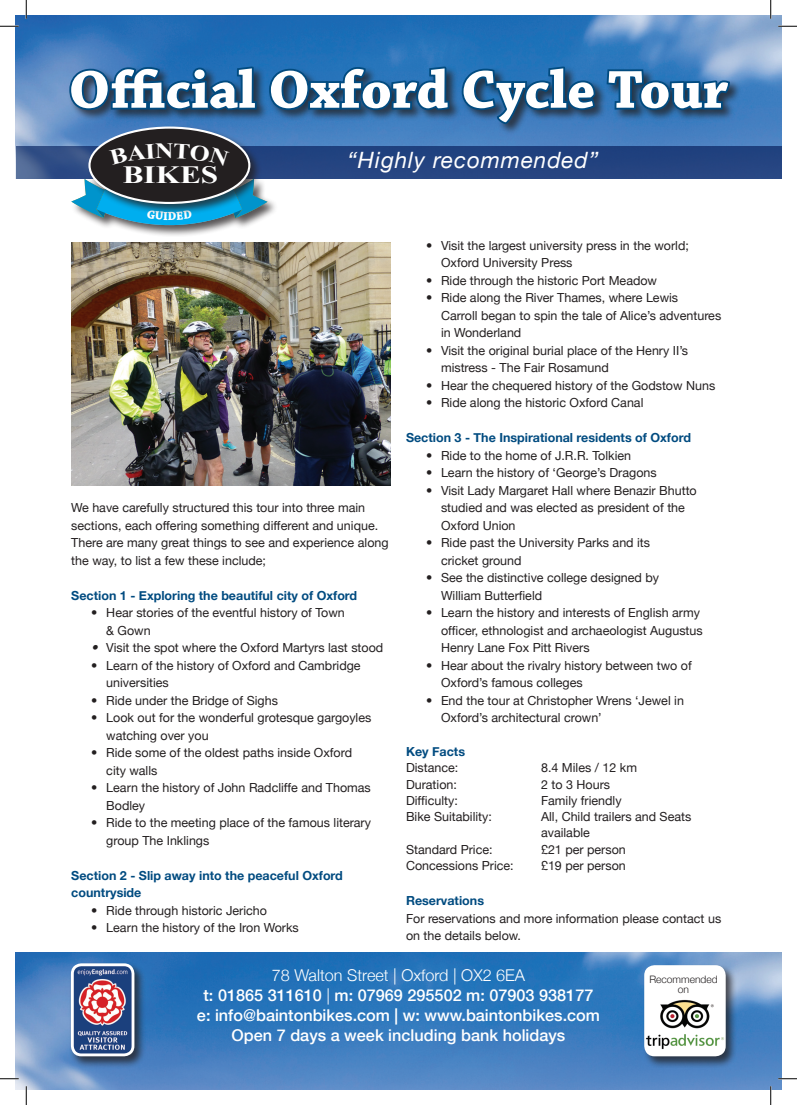
<style>
.page{position:relative;width:797px;height:1105px;background:#fff}
.page>*{position:absolute;margin:0;border:0;box-sizing:border-box;transform-origin:0 0}
.t1{font:700 56.25px "Chaparral Pro";color:#fff}
.t2{font:700 24.75px "Times New Roman";color:#fff;scale:1.26 1}
.t3{font:italic 22.5px "Helvetica Neue";letter-spacing:.04em;color:#fff}
.t4{font:500 16.25px/20px "Helvetica Neue";color:#fff;text-align:center}
.t5{font:12.5px/17.5px "Helvetica Neue";color:#231f20}
.t6{font:700 12.5px/17.5px "Helvetica Neue";color:#014b80}
.t7{font:300 10.25px/10.2px "Helvetica Neue";color:#231f20;text-align:center}
.s1{font-family:"Helvetica";font-weight:300}
.s2{font-family:"Futura Std";font-weight:800;font-style:italic}
.s3{font-weight:700;color:#014b80}
.s4{font-weight:300}
</style>
<div class="page">
<img style="left:71px;top:242px;width:320px;height:243px">
<img style="left:16px;top:16px;width:765px;height:130px">
<svg style="left:16px;top:146px;width:765px;height:33px;background:#254581"></svg>
<div style="left:68px;top:66px;width:673px;height:70px;background:#231f20;opacity:.75"></div>
<svg style="left:67px;top:65px;width:192px;height:47px;background:#1c5383"></svg>
<svg style="left:267px;top:65px;width:184px;height:48px;background:#185385"></svg>
<svg style="left:460px;top:43px;width:137px;height:83px;background:#21629b"></svg>
<svg style="left:604px;top:67px;width:127px;height:46px;background:#215a8b"></svg>
<img style="left:16px;top:953px;width:765px;height:136px">
<div style="left:69px;top:962px;width:77px;height:106px;background:#231f20;opacity:.75"></div>
<img style="left:72px;top:965px;width:61px;height:90px">
<div style="left:71px;top:963px;width:63px;height:93px;border:3px solid #fff;border-radius:9px"></div>
<div style="left:642px;top:963px;width:95px;height:105px;background:#231f20;opacity:.75"></div>
<div style="left:644px;top:965px;width:81px;height:91px;background:#fff;border-radius:10px"></div>
<img style="left:646px;top:999px;width:78px;height:50px">
<div style="left:70px;top:178px;width:208px;height:59px;background:#231f20;opacity:.75"></div>
<div style="left:87px;top:125px;width:175px;height:91px;background:#231f20;opacity:.75"></div>
<div style="left:89px;top:128px;width:160px;height:75px;background:#231f20;border-radius:50%"></div>
<svg style="left:0;top:25px;width:19px;height:2px"></svg>
<svg style="left:778px;top:25px;width:19px;height:2px"></svg>
<svg style="left:0;top:1078px;width:19px;height:1px"></svg>
<svg style="left:778px;top:1078px;width:19px;height:1px"></svg>
<svg style="left:25px;top:0;width:2px;height:19px"></svg>
<svg style="left:25px;top:1086px;width:2px;height:19px"></svg>
<svg style="left:770px;top:0;width:1px;height:19px"></svg>
<svg style="left:770px;top:1086px;width:1px;height:19px"></svg>
<svg style="left:71px;top:179px;width:196px;height:51px"></svg>
<p class="t1" style="left:69px;top:57px;width:661px">Official Oxford Cycle Tour</p>
<p class="t2" style="left:123px;top:158px;width:77px">BIKES</p>
<p class="t3" style="left:347px;top:146px;width:252px">“Highly recommended”</p>
<p class="t5" style="left:71px;top:499px;width:319px">We have carefully structured this tour into three main sections, each offering something different and unique.<br>There are many great things to see and experience along the way, to list a few these include;</p>
<p class="t6" style="left:71px;top:586px;width:287px">Section 1 - Exploring the beautiful city of Oxford</p>
<p class="t5" style="left:106px;top:604px;width:240px;text-indent:-15px"><span class="s1">•</span> Hear stories of the eventful history of Town &amp; Gown</p>
<p class="t5" style="left:91px;top:639px;width:293px"><span class="s2">•</span> Visit the spot where the Oxford Martyrs last stood</p>
<p class="t5" style="left:106px;top:656px;width:256px;text-indent:-15px"><span class="s1">•</span> Learn of the history of Oxford and Cambridge universities</p>
<p class="t5" style="left:91px;top:691px;width:188px"><span class="s1">•</span> Ride under the Bridge of Sighs</p>
<p class="t5" style="left:106px;top:709px;width:266px;text-indent:-15px"><span class="s1">•</span> Look out for the wonderful grotesque gargoyles watching over you</p>
<p class="t5" style="left:106px;top:744px;width:247px;text-indent:-15px"><span class="s1">•</span> Ride some of the oldest paths inside Oxford city walls</p>
<p class="t5" style="left:106px;top:779px;width:266px;text-indent:-15px"><span class="s1">•</span> Learn the history of John Radcliffe and Thomas<br>Bodley</p>
<p class="t5" style="left:106px;top:814px;width:266px;text-indent:-15px"><span class="s1">•</span> Ride to the meeting place of the famous literary group The Inklings</p>
<p class="t6" style="left:71px;top:866px;width:273px">Section 2 - Slip away into the peaceful Oxford countryside</p>
<p class="t5" style="left:91px;top:901px;width:177px"><span class="s1">•</span> Ride through historic Jericho</p>
<p class="t5" style="left:91px;top:919px;width:209px"><span class="s1">•</span> Learn the history of the Iron Works</p>
<p class="t5" style="left:441px;top:236px;width:249px;text-indent:-15px"><span class="s1">•</span> Visit the largest university press in the world;<br>Oxford University Press</p>
<p class="t5" style="left:426px;top:271px;width:232px"><span class="s1">•</span> Ride through the historic Port Meadow</p>
<p class="t5" style="left:441px;top:289px;width:282px;text-indent:-15px"><span class="s1">•</span> Ride along the River Thames, where Lewis<br>Carroll began to spin the tale of Alice’s adventures in Wonderland</p>
<p class="t5" style="left:441px;top:341px;width:249px;text-indent:-15px"><span class="s1">•</span> Visit the original burial place of the Henry II’s mistress - The Fair Rosamund</p>
<p class="t5" style="left:426px;top:376px;width:291px"><span class="s1">•</span> Hear the chequered history of the Godstow Nuns</p>
<p class="t5" style="left:426px;top:394px;width:219px"><span class="s1">•</span> Ride along the historic Oxford Canal</p>
<p class="t6" style="left:406px;top:429px;width:286px">Section 3 - The Inspirational residents of Oxford</p>
<p class="t5" style="left:426px;top:446px;width:207px"><span class="s1">•</span> Ride to the home of J.R.R. Tolkien</p>
<p class="t5" style="left:426px;top:464px;width:232px"><span class="s1">•</span> Learn the history of ‘George’s Dragons</p>
<p class="t5" style="left:441px;top:481px;width:257px;text-indent:-15px"><span class="s1">•</span> Visit Lady Margaret Hall where Benazir Bhutto studied and was elected as president of the<br>Oxford Union</p>
<p class="t5" style="left:441px;top:534px;width:211px;text-indent:-15px"><span class="s1">•</span> Ride past the University Parks and its cricket ground</p>
<p class="t5" style="left:441px;top:569px;width:220px;text-indent:-15px"><span class="s1">•</span> See the distinctive college designed by<br>William Butterfield</p>
<p class="t5" style="left:441px;top:604px;width:263px;text-indent:-15px"><span class="s1">•</span> Learn the history and interests of English army officer, ethnologist and archaeologist Augustus<br>Henry Lane Fox Pitt Rivers</p>
<p class="t5" style="left:441px;top:656px;width:252px;text-indent:-15px"><span class="s1">•</span> Hear about the rivalry history between two of<br>Oxford’s famous colleges</p>
<p class="t5" style="left:441px;top:691px;width:244px;text-indent:-15px"><span class="s1">•</span> End the tour at Christopher Wrens ‘Jewel in<br>Oxford’s architectural crown’</p>
<p class="t5" style="left:406px;top:743px;width:61px;line-height:16.2px"><span class="s3">Key Facts<br></span>Distance:</p>
<p class="t5" style="left:541px;top:759px;width:97px">8.4 Miles / 12 km</p>
<p class="t5" style="left:406px;top:775px;width:52px">Duration:</p>
<p class="t5" style="left:541px;top:775px;width:71px">2 to 3 Hours</p>
<p class="t5" style="left:406px;top:791px;width:53px">Difficulty:</p>
<p class="t5" style="left:541px;top:791px;width:82px">Family friendly</p>
<p class="t5" style="left:406px;top:808px;width:87px">Bike Suitability:</p>
<p class="t5" style="left:541px;top:808px;width:152px;line-height:16.2px">All, Child trailers and Seats available</p>
<p class="t5" style="left:406px;top:840px;width:88px">Standard Price:</p>
<p class="t5" style="left:541px;top:840px;width:86px">£21 per person</p>
<p class="t5" style="left:406px;top:857px;width:109px">Concessions Price:</p>
<p class="t5" style="left:541px;top:857px;width:86px">£19 per person</p>
<p class="t6" style="left:406px;top:892px;width:80px">Reservations</p>
<p class="t5" style="left:406px;top:909px;width:317px">For reservations and more information please contact us on the details below.</p>
<p class="t4" style="left:197px;top:965px;width:404px"><span class="s4">78 Walton Street | Oxford | OX2 6EA<br></span>t: 01865 311610 <span class="s4">|</span> m: 07969 295502 m: 07903 938177 e: info@baintonbikes.com | w: www.baintonbikes.com Open 7 days a week including bank holidays</p>
<p class="t7" style="left:649px;top:974px;width:70px">Recommended on</p>
</div>
